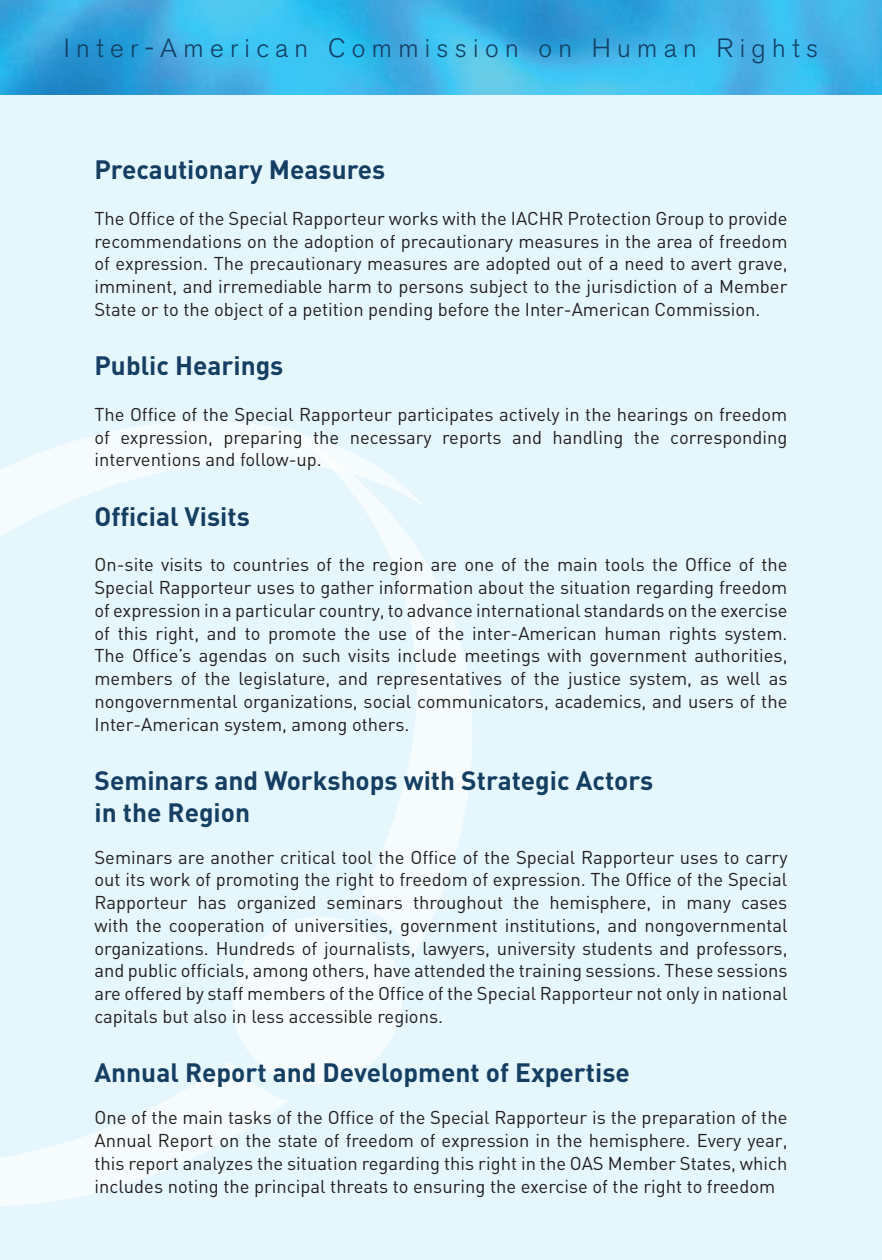
<style>
.page{position:relative;width:882px;height:1260px;background:#e5f6fc}
.page>*{position:absolute;margin:0;border:0;box-sizing:border-box;transform-origin:0 0}
.t1{font:700 26.25px/31.5px "DIN";color:#143e62}
.t2{font:300 26.25px "Akzidenz Grotesk BE";letter-spacing:.24em;color:#143e62}
.t3{font:18.38px/22.8px "DIN";color:#231f20;text-align:justify}
</style>
<div class="page">
<svg style="left:0;top:421px;width:274px;height:115px"></svg>
<svg style="left:274px;top:425px;width:198px;height:529px"></svg>
<svg style="left:0;top:915px;width:404px;height:291px"></svg>
<img style="left:0;top:0;width:882px;height:94px">
<h1 class="t2" style="left:64px;top:34px;width:756px">Inter-American Commission on Human Rights</h1>
<h1 class="t1" style="left:94px;top:153px;width:292px">Precautionary Measures</h1>
<p class="t3" style="left:94px;top:206px;width:695px">The Office of the Special Rapporteur works with the IACHR Protection Group to provide recommendations on the adoption of precautionary measures in the area of freedom of expression. The precautionary measures are adopted out of a need to avert grave, imminent, and irremediable harm to persons subject to the jurisdiction of a Member State or to the object of a petition pending before the Inter-American Commission.</p>
<h1 class="t1" style="left:94px;top:349px;width:190px">Public Hearings</h1>
<p class="t3" style="left:94px;top:402px;width:695px">The Office of the Special Rapporteur participates actively in the hearings on freedom of expression, preparing the necessary reports and handling the corresponding interventions and follow-up.</p>
<h1 class="t1" style="left:94px;top:499px;width:157px">Official Visits</h1>
<p class="t3" style="left:94px;top:553px;width:695px">On-site visits to countries of the region are one of the main tools the Office of the Special Rapporteur uses to gather information about the situation regarding freedom of expression in a particular country, to advance international standards on the exercise of this right, and to promote the use of the inter-American human rights system.<br>The Office’s agendas on such visits include meetings with government authorities, members of the legislature, and representatives of the justice system, as well as nongovernmental organizations, social communicators, academics, and users of the Inter-American system, among others.</p>
<h1 class="t1" style="left:94px;top:764px;width:560px">Seminars and Workshops with Strategic Actors in the Region</h1>
<p class="t3" style="left:94px;top:845px;width:695px">Seminars are another critical tool the Office of the Special Rapporteur uses to carry out its work of promoting the right to freedom of expression. The Office of the Special Rapporteur has organized seminars throughout the hemisphere, in many cases with the cooperation of universities, government institutions, and nongovernmental organizations. Hundreds of journalists, lawyers, university students and professors, and public officials, among others, have attended the training sessions. These sessions are offered by staff members of the Office of the Special Rapporteur not only in national capitals but also in less accessible regions.</p>
<h1 class="t1" style="left:94px;top:1056px;width:537px">Annual Report and Development of Expertise</h1>
<p class="t3" style="left:94px;top:1106px;width:695px">One of the main tasks of the Office of the Special Rapporteur is the preparation of the Annual Report on the state of freedom of expression in the hemisphere. Every year, this report analyzes the situation regarding this right in the OAS Member States, which includes noting the principal threats to ensuring the exercise of the right to freedom</p>
</div>
